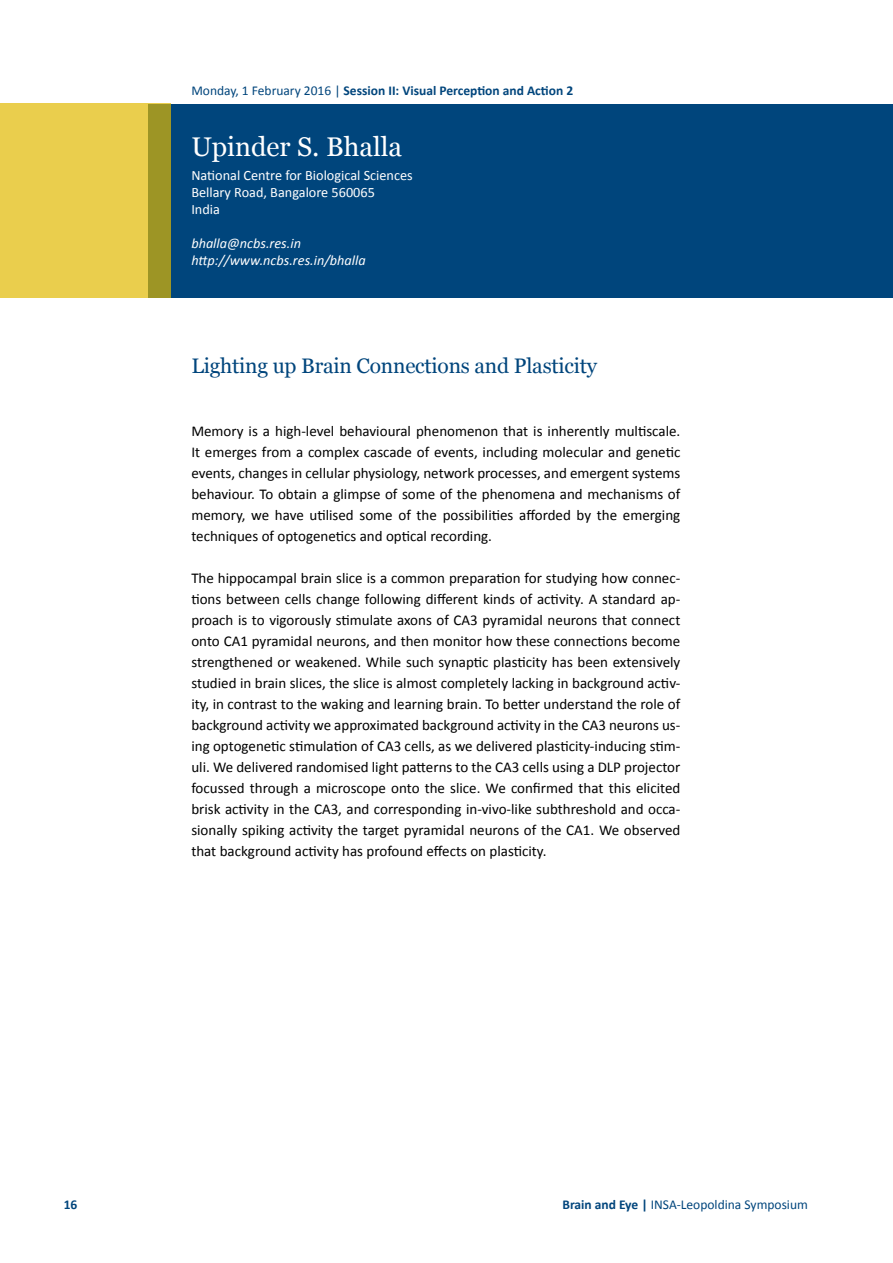
<style>
.page{position:relative;width:893px;height:1263px;background:#fff}
.page>*{position:absolute;margin:0;border:0;box-sizing:border-box;transform-origin:0 0}
.t1{font:27px "Georgia";color:#fff}
.t2{font:21px "Georgia";letter-spacing:-.01em;color:#00457c}
.t3{font:15px/21px "Calibri";color:#000;text-align:justify}
.t4{font:14.25px/17.1px "Calibri";color:#fff}
.t5{font:italic 14.25px/17.1px "Calibri";color:#fff}
.t6{font:700 13.5px "Calibri";color:#00457c}
.t7{font:13.5px "Calibri";color:#00457c}
.s1{font-weight:400}
.s2{font-weight:700}
</style>
<div class="page">
<div style="left:149px;top:104px;width:744px;height:194px;background:#00457c"></div>
<svg style="left:0;top:104px;width:170px;height:194px;background:#e0c647"></svg>
<p class="t6" style="left:191px;top:82px;width:383px"><span class="s1">Monday, 1 February 2016 |</span> Session II: Visual Perception and Action 2</p>
<h1 class="t1" style="left:191px;top:127px;width:212px">Upinder S. Bhalla</h1>
<p class="t4" style="left:191px;top:167px;width:223px">National Centre for Biological Sciences<br>Bellary Road, Bangalore 560065<br>India</p>
<p class="t5" style="left:191px;top:234px;width:176px">bhalla@ncbs.res.in http://www.ncbs.res.in/bhalla</p>
<h2 class="t2" style="left:191px;top:350px;width:407px">Lighting up Brain Connections and Plasticity</h2>
<p class="t3" style="left:191px;top:421px;width:490px">Memory is a high-level behavioural phenomenon that is inherently multiscale.<br>It emerges from a complex cascade of events, including molecular and genetic events, changes in cellular physiology, network processes, and emergent systems behaviour. To obtain a glimpse of some of the phenomena and mechanisms of memory, we have utilised some of the possibilities afforded by the emerging techniques of optogenetics and optical recording.</p>
<p class="t3" style="left:191px;top:568px;width:490px">The hippocampal brain slice is a common preparation for studying how connec&shy;tions between cells change following different kinds of activity. A standard ap&shy;proach is to vigorously stimulate axons of CA3 pyramidal neurons that connect onto CA1 pyramidal neurons, and then monitor how these connections become strengthened or weakened. While such synaptic plasticity has been extensively studied in brain slices, the slice is almost completely lacking in background activ&shy;ity, in contrast to the waking and learning brain. To better understand the role of background activity we approximated background activity in the CA3 neurons us&shy;ing optogenetic stimulation of CA3 cells, as we delivered plasticity-inducing stim&shy;uli. We delivered randomised light patterns to the CA3 cells using a DLP projector focussed through a microscope onto the slice. We confirmed that this elicited brisk activity in the CA3, and corresponding in-vivo-like subthreshold and occa&shy;sionally spiking activity the target pyramidal neurons of the CA1. We observed that background activity has profound effects on plasticity.</p>
<p class="t6" style="left:64px;top:1195px;width:15px">16</p>
<p class="t7" style="left:562px;top:1195px;width:247px"><span class="s2">Brain and Eye |</span> INSA-Leopoldina Symposium</p>
</div>
